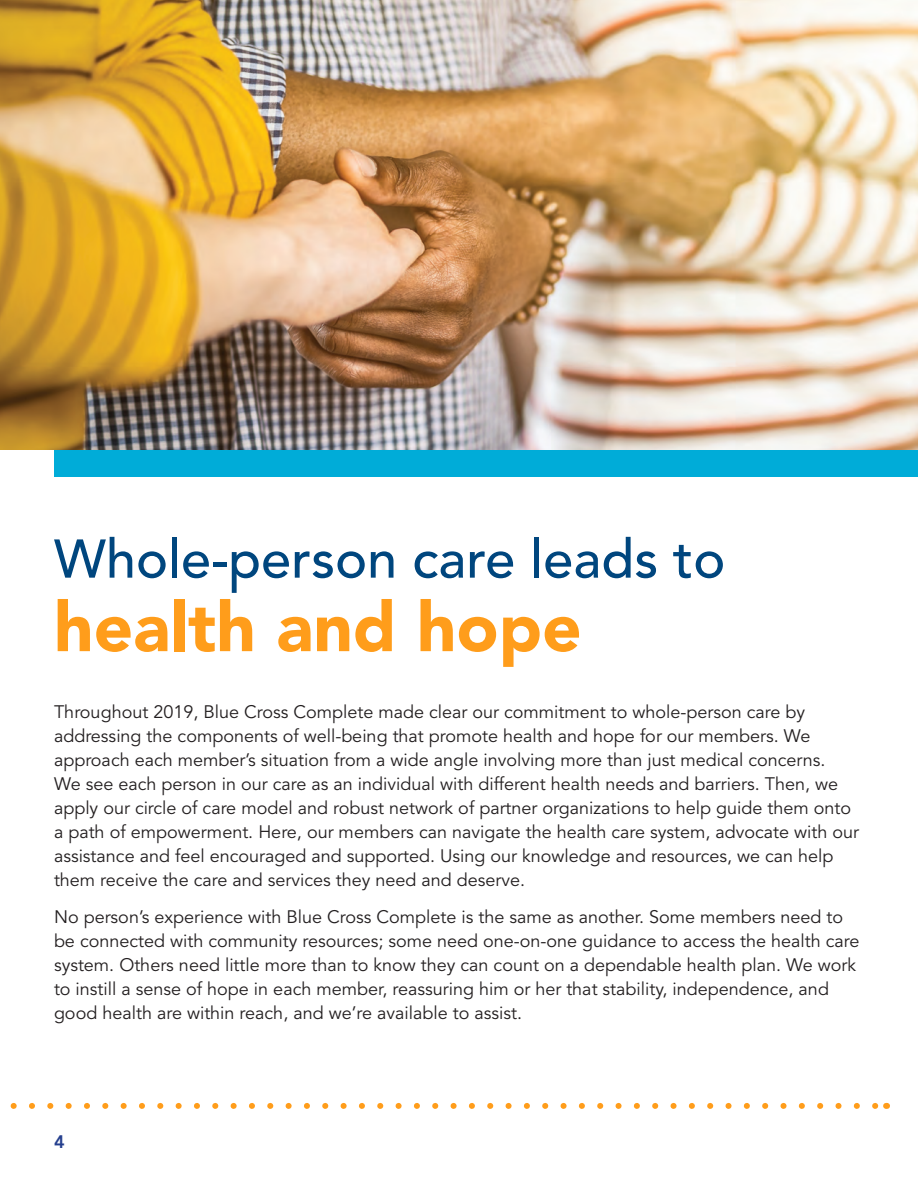
<style>
.page{position:relative;width:918px;height:1188px;background:#fff}
.page>*{position:absolute;margin:0;border:0;box-sizing:border-box;transform-origin:0 0}
.t1{font:900 69px "Avenir LT Std";color:#ff9d1b}
.t2{font:500 54px "Avenir LT Std";color:#00467e}
.t3{font:18px/24px "Avenir LT Std";color:#231f20}
.t4{font:800 18px "Avenir LT Std";color:#253f8e}
</style>
<div class="page">
<div style="left:54px;top:54px;width:864px;height:422px;background:#00acd8"></div>
<svg style="left:10px;top:1103px;width:867px;height:6px"></svg>
<img style="left:0;top:0;width:918px;height:449px">
<p class="t2" style="left:54px;top:528px;width:673px">Whole-person care leads to</p>
<p class="t1" style="left:54px;top:585px;width:529px">health and hope</p>
<p class="t3" style="left:54px;top:700px;width:807px">Throughout 2019, Blue Cross Complete made clear our commitment to whole-person care by addressing the components of well-being that promote health and hope for our members. We approach each member’s situation from a wide angle involving more than just medical concerns.<br>We see each person in our care as an individual with different health needs and barriers. Then, we apply our circle of care model and robust network of partner organizations to help guide them onto a path of empowerment. Here, our members can navigate the health care system, advocate with our assistance and feel encouraged and supported. Using our knowledge and resources, we can help them receive the care and services they need and deserve.</p>
<p class="t3" style="left:54px;top:906px;width:807px">No person’s experience with Blue Cross Complete is the same as another. Some members need to be connected with community resources; some need one-on-one guidance to access the health care system. Others need little more than to know they can count on a dependable health plan. We work to instill a sense of hope in each member, reassuring him or her that stability, independence, and good health are within reach, and we’re available to assist.</p>
<p class="t4" style="left:54px;top:1131px;width:12px">4</p>
</div>
